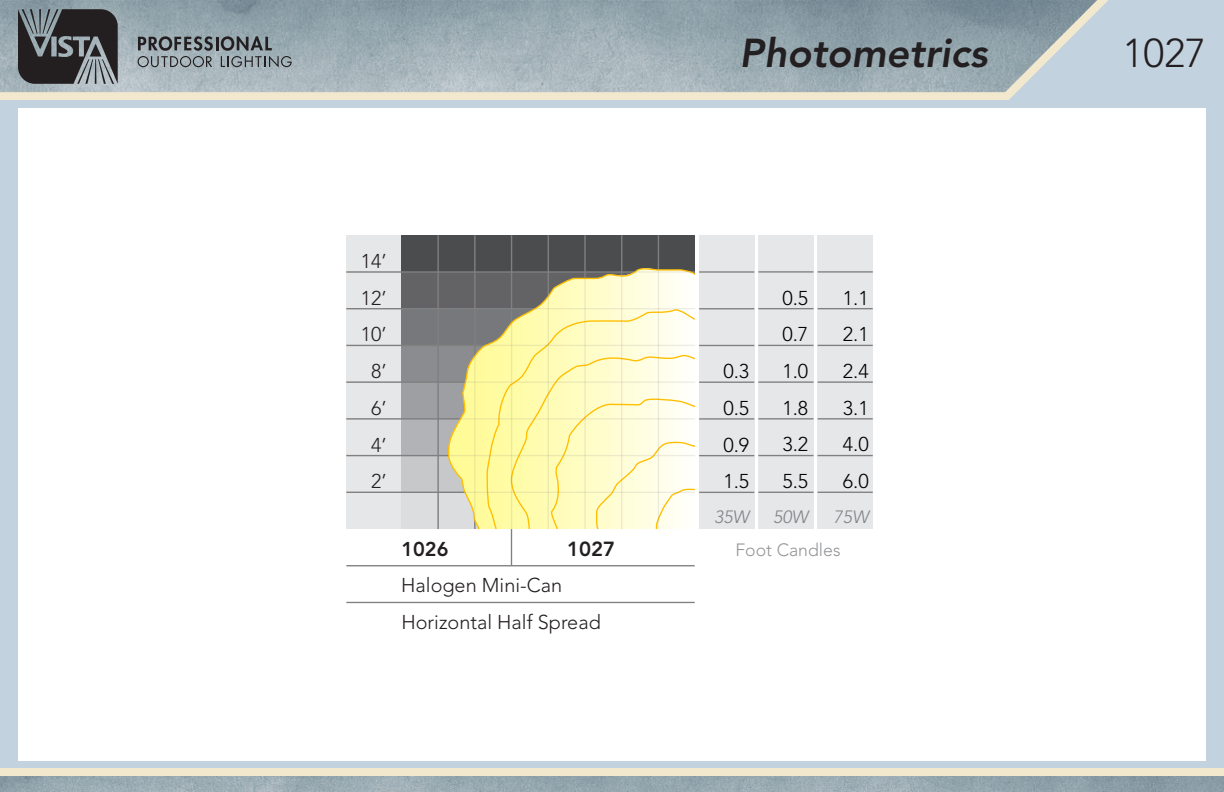
<style>
.page{position:relative;width:1224px;height:792px;background:#c3d2df}
.page>*{position:absolute;margin:0;border:0;box-sizing:border-box;transform-origin:0 0}
.t1{font:italic 800 40px "Avenir";color:#231f20}
.t2{font:300 40px "Avenir";color:#231f20}
.t3{font:800 20.2px "Avenir";color:#231f20}
.t4{font:300 19.8px/36.8px "Avenir";color:#231f20;text-align:center}
.t5{font:300 19.8px "Avenir";color:#000}
.t6{font:800 19.8px "Avenir";color:#231f20}
.t7{font:300 17.6px "Avenir";color:#939598}
.t8{font:italic 300 17.6px "Avenir";color:#808285}
</style>
<div class="page">
<div style="left:18px;top:108px;width:1188px;height:652px;background:#fff"></div>
<div style="left:0;top:768px;width:1224px;height:22px;background:#f2e8ce"></div>
<img style="left:0;top:776px;width:1224px;height:16px">
<svg style="left:0;top:0;width:1108px;height:100px;fill:#f2e8ce"></svg>
<img style="left:0;top:0;width:1097px;height:92px">
<svg style="left:18px;top:9px;width:100px;height:75px"></svg>
<svg style="left:138px;top:36px;width:154px;height:32px"></svg>
<div style="left:401px;top:492px;width:294px;height:37px;background:#dcdddf"></div>
<div style="left:401px;top:235px;width:294px;height:37px;background:#4b4c4d"></div>
<div style="left:401px;top:456px;width:294px;height:36px;background:#c7c8ca"></div>
<div style="left:401px;top:419px;width:294px;height:37px;background:#b2b3b7"></div>
<div style="left:401px;top:382px;width:294px;height:37px;background:#9d9fa2"></div>
<div style="left:401px;top:345px;width:294px;height:37px;background:#8a8c8f"></div>
<div style="left:401px;top:309px;width:294px;height:36px;background:#76787b"></div>
<div style="left:401px;top:272px;width:294px;height:37px;background:#636366"></div>
<div style="left:346px;top:235px;width:55px;height:294px;background:#e6e7e9"></div>
<div style="left:699px;top:235px;width:55px;height:294px;background:#e6e7e9"></div>
<hr style="left:699px;top:492px;width:55px;height:1px;background:#808080">
<hr style="left:699px;top:455px;width:55px;height:1px;background:#808080">
<hr style="left:699px;top:418px;width:55px;height:2px;background:#808080">
<hr style="left:699px;top:382px;width:55px;height:1px;background:#808080">
<hr style="left:699px;top:345px;width:55px;height:1px;background:#808080">
<hr style="left:699px;top:308px;width:55px;height:1px;background:#808080">
<hr style="left:699px;top:271px;width:55px;height:2px;background:#808080">
<div style="left:758px;top:235px;width:56px;height:294px;background:#e6e7e9"></div>
<hr style="left:758px;top:492px;width:56px;height:1px;background:#808080">
<hr style="left:758px;top:455px;width:56px;height:1px;background:#808080">
<hr style="left:758px;top:418px;width:56px;height:2px;background:#808080">
<hr style="left:758px;top:381px;width:56px;height:2px;background:#808080">
<hr style="left:758px;top:345px;width:56px;height:1px;background:#808080">
<hr style="left:758px;top:308px;width:56px;height:1px;background:#808080">
<div style="left:818px;top:235px;width:55px;height:294px;background:#e6e7e9"></div>
<hr style="left:818px;top:492px;width:55px;height:1px;background:#808080">
<hr style="left:818px;top:455px;width:55px;height:1px;background:#808080">
<hr style="left:818px;top:418px;width:55px;height:2px;background:#808080">
<hr style="left:818px;top:381px;width:55px;height:2px;background:#808080">
<hr style="left:818px;top:345px;width:55px;height:1px;background:#808080">
<hr style="left:818px;top:308px;width:55px;height:1px;background:#808080">
<hr style="left:758px;top:271px;width:56px;height:2px;background:#808080">
<hr style="left:818px;top:271px;width:55px;height:2px;background:#808080">
<hr style="left:346px;top:602px;width:349px;height:1px;background:#808080">
<hr style="left:346px;top:565px;width:349px;height:1px;background:#808080">
<svg style="left:446px;top:265px;width:250px;height:302px"></svg>
<svg style="left:486px;top:308px;width:210px;height:223px"></svg>
<svg style="left:510px;top:353px;width:186px;height:178px"></svg>
<hr style="left:346px;top:492px;width:349px;height:1px;background:#808080">
<hr style="left:346px;top:455px;width:349px;height:1px;background:#808080">
<hr style="left:346px;top:418px;width:349px;height:2px;background:#808080">
<hr style="left:346px;top:381px;width:349px;height:2px;background:#808080">
<hr style="left:346px;top:345px;width:349px;height:1px;background:#808080">
<hr style="left:346px;top:308px;width:349px;height:1px;background:#808080">
<hr style="left:346px;top:271px;width:349px;height:2px;background:#808080">
<hr style="left:658px;top:235px;width:1px;height:294px;background:#808080">
<hr style="left:621px;top:235px;width:1px;height:294px;background:#808080">
<hr style="left:584px;top:235px;width:2px;height:294px;background:#808080">
<hr style="left:548px;top:235px;width:1px;height:294px;background:#808080">
<hr style="left:511px;top:235px;width:1px;height:294px;background:#808080">
<hr style="left:474px;top:235px;width:2px;height:294px;background:#808080">
<hr style="left:437px;top:235px;width:2px;height:294px;background:#808080">
<hr style="left:511px;top:529px;width:1px;height:37px;background:#808080">
<p class="t1" style="left:740px;top:29px;width:250px">Photometrics</p>
<p class="t2" style="left:1123px;top:29px;width:85px">1027</p>
<p class="t4" style="left:361px;top:243px;width:27px">14’<br>12’<br>10’<br>8’<br>6’</p>
<p class="t4" style="left:371px;top:426px;width:17px">4’</p>
<p class="t4" style="left:371px;top:463px;width:17px">2’</p>
<p class="t5" style="left:782px;top:286px;width:27px">0.5</p>
<p class="t5" style="left:843px;top:286px;width:27px">1.1</p>
<p class="t5" style="left:782px;top:323px;width:27px">0.7</p>
<p class="t5" style="left:843px;top:323px;width:27px">2.1</p>
<p class="t5" style="left:723px;top:360px;width:27px">0.3</p>
<p class="t5" style="left:782px;top:360px;width:27px">1.0</p>
<p class="t5" style="left:843px;top:360px;width:27px">2.4</p>
<p class="t5" style="left:723px;top:396px;width:27px">0.5</p>
<p class="t5" style="left:782px;top:396px;width:27px">1.8</p>
<p class="t5" style="left:843px;top:396px;width:27px">3.1</p>
<p class="t5" style="left:723px;top:433px;width:27px">0.9</p>
<p class="t5" style="left:782px;top:433px;width:27px">3.2</p>
<p class="t5" style="left:843px;top:433px;width:27px">4.0</p>
<p class="t5" style="left:723px;top:470px;width:27px">1.5</p>
<p class="t5" style="left:782px;top:470px;width:27px">5.5</p>
<p class="t5" style="left:843px;top:470px;width:27px">6.0</p>
<p class="t8" style="left:714px;top:507px;width:37px">35W</p>
<p class="t8" style="left:773px;top:507px;width:37px">50W</p>
<p class="t8" style="left:834px;top:507px;width:37px">75W</p>
<p class="t6" style="left:401px;top:537px;width:49px">1026</p>
<p class="t3" style="left:567px;top:537px;width:50px">1027</p>
<p class="t7" style="left:735px;top:539px;width:107px">Foot Candles</p>
<p class="t4" style="left:401px;top:568px;width:201px;line-height:36.2px;text-align:left">Halogen Mini-Can<br>Horizontal Half Spread</p>
</div>
